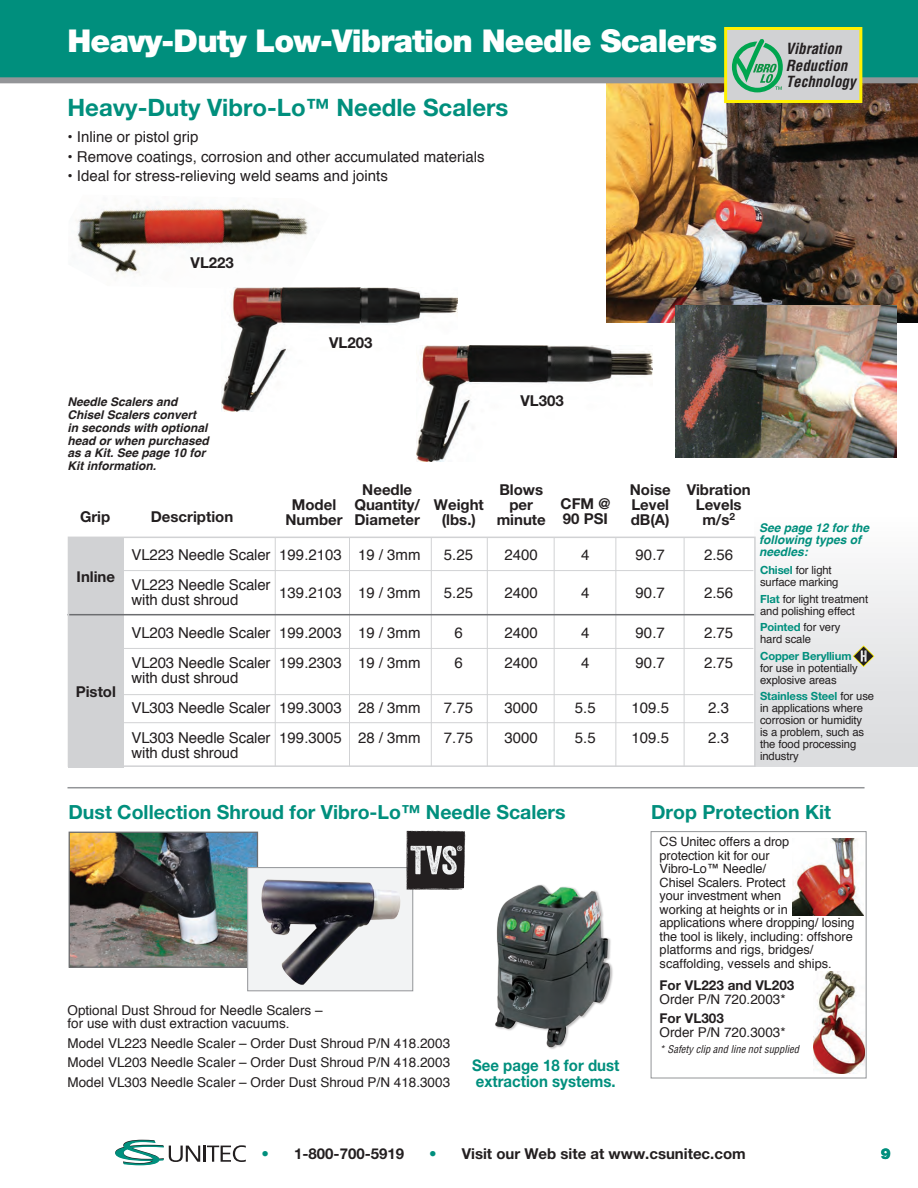
<style>
.page{position:relative;width:918px;height:1188px;background:#fff}
.page>*{position:absolute;margin:0;border:0;box-sizing:border-box;transform-origin:0 0}
.t1{font:900 31.5px "Helvetica Neue";letter-spacing:-.025em;color:#fff}
.t2{font:900 30.75px "Helvetica Neue";letter-spacing:-.015em;color:#fff}
.t3{font:700 24px "Helvetica Neue";color:#008f7d}
.t4{font:700 19.5px "Helvetica Neue";color:#008f7d}
.t5{font:700 16.05px/16px "Helvetica Neue";color:#008f7d;scale:.94 1}
.t6{font:15px/30px "Helvetica";color:#231f20}
.t7{font:700 15px/15px "Helvetica Neue";color:#231f20;text-align:center}
.t8{font:italic 700 condensed 15px/16.5px "Helvetica";color:#231f20}
.t9{font:900 15px "Helvetica Neue";color:#008f7d}
.t10{font:13.5px/19.5px "Helvetica";color:#231f20}
.t11{font:700 13.5px "Helvetica Neue";color:#231f20}
.t12{font:12.75px/13.5px "Helvetica";letter-spacing:-.01em;color:#231f20}
.t13{font:italic 700 12px/12.8px "Helvetica";color:#231f20}
.t14{font:italic 700 12px/12px "Helvetica";color:#008f7d}
.t15{font:11.25px/12px "Helvetica";letter-spacing:-.01em;color:#231f20}
.t16{font:700 11.25px "Helvetica Neue";letter-spacing:-.01em;color:#008f7d}
.t17{font:italic condensed 10.5px "Helvetica";color:#231f20}
.s1{font-family:"Helvetica Neue";font-weight:700;color:#008f7d}
.s2{font-family:"Helvetica";font-weight:400;color:#231f20}
.s3{color:#008f7d}
</style>
<div class="page">
<hr style="left:203px;top:1146px;width:3px;height:16px;background:#231f20">
<svg style="left:207px;top:1145px;width:39px;height:17px"></svg>
<svg style="left:115px;top:1140px;width:85px;height:25px"></svg>
<hr style="left:0;top:301px;width:1px;height:225px;background:#f0e1c6">
<img style="left:0;top:83px;width:1px;height:278px">
<img style="left:606px;top:83px;width:312px;height:240px">
<div style="left:754px;top:515px;width:164px;height:252px;background:linear-gradient(to bottom,#fcfcfc,#d8d9dc)"></div>
<img style="left:76px;top:201px;width:233px;height:74px">
<hr style="left:76px;top:722px;width:677px;height:1px;background:#d1d2d4">
<hr style="left:76px;top:648px;width:677px;height:1px;background:#d1d2d4">
<hr style="left:76px;top:694px;width:677px;height:1px;background:#d1d2d4">
<div style="left:68px;top:614px;width:55px;height:153px;background:#d1d2d4"></div>
<hr style="left:684px;top:537px;width:1px;height:229px;background:#d1d2d4">
<hr style="left:615px;top:537px;width:1px;height:229px;background:#d1d2d4">
<hr style="left:554px;top:537px;width:1px;height:229px;background:#d1d2d4">
<hr style="left:487px;top:537px;width:1px;height:229px;background:#d1d2d4">
<hr style="left:431px;top:537px;width:1px;height:229px;background:#d1d2d4">
<hr style="left:349px;top:537px;width:1px;height:229px;background:#d1d2d4">
<hr style="left:275px;top:537px;width:1px;height:229px;background:#d1d2d4">
<div style="left:68px;top:537px;width:55px;height:78px;background:#d1d2d4"></div>
<hr style="left:76px;top:570px;width:677px;height:1px;background:#d1d2d4">
<hr style="left:68px;top:614px;width:687px;height:1px;background:#6c6d70">
<div style="left:68px;top:537px;width:688px;height:230px;border:2px solid #d1d2d4"></div>
<img style="left:71px;top:834px;width:185px;height:132px">
<div style="left:69px;top:832px;width:189px;height:136px;border:1px solid #6c6d70"></div>
<img style="left:222px;top:287px;width:236px;height:124px">
<img style="left:417px;top:346px;width:236px;height:115px">
<div style="left:651px;top:831px;width:216px;height:247px;border:1px solid #939598"></div>
<img style="left:793px;top:839px;width:71px;height:76px">
<img style="left:813px;top:971px;width:51px;height:103px">
<img style="left:495px;top:884px;width:118px;height:165px">
<hr style="left:68px;top:787px;width:797px;height:1px;background:#939598">
<img style="left:675px;top:306px;width:221px;height:152px">
<div style="left:248px;top:868px;width:165px;height:123px;background:#f2f3f4"></div>
<img style="left:261px;top:879px;width:140px;height:106px">
<div style="left:247px;top:867px;width:166px;height:124px;border:1px solid #939598"></div>
<div style="left:0;top:0;width:918px;height:81px;background:#008f7d"></div>
<svg style="left:853px;top:645px;width:21px;height:22px"></svg>
<svg style="left:406px;top:831px;width:60px;height:60px;background:#595657"></svg>
<div style="left:0;top:77px;width:918px;height:6px;background:#939598"></div>
<div style="left:724px;top:27px;width:138px;height:76px;background:#d1d2d4;border:3px solid #fff101"></div>
<svg style="left:732px;top:39px;width:51px;height:53px"></svg>
<h2 class="t2" style="left:70px;top:22px;width:622px">Pneumatic Hand-Held Scaling Hammers</h2>
<h1 class="t1" style="left:68px;top:22px;width:651px">Heavy-Duty Low-Vibration Needle Scalers</h1>
<h3 class="t3" style="left:68px;top:93px;width:442px">Heavy-Duty Vibro-Lo™ Needle Scalers</h3>
<p class="t6" style="left:68px;top:122px;width:133px">• Inline or pistol grip</p>
<p class="t6" style="left:68px;top:142px;width:419px">• Remove coatings, corrosion and other accumulated materials</p>
<p class="t6" style="left:68px;top:162px;width:322px">• Ideal for stress-relieving weld seams and joints</p>
<p class="t8" style="left:786px;top:40px;width:71px">Vibration<br>Reduction<br>Technology</p>
<p class="t7" style="left:191px;top:255px;width:45px">VL223</p>
<p class="t7" style="left:329px;top:334px;width:45px">VL203</p>
<p class="t13" style="left:68px;top:396px;width:143px">Needle Scalers and<br>Chisel Scalers convert in seconds with optional head or when purchased as a Kit. See page 10 for<br>Kit information.</p>
<p class="t7" style="left:80px;top:509px;width:32px">Grip</p>
<p class="t7" style="left:151px;top:509px;width:84px">Description</p>
<p class="t7" style="left:77px;top:569px;width:40px">Inline</p>
<p class="t7" style="left:76px;top:683px;width:42px">Pistol</p>
<p class="t6" style="left:132px;top:540px;width:141px">VL223 Needle Scaler<br>VL223 Needle Scaler</p>
<p class="t6" style="left:132px;top:585px;width:108px">with dust shroud</p>
<p class="t6" style="left:132px;top:618px;width:141px">VL203 Needle Scaler<br>VL203 Needle Scaler</p>
<p class="t6" style="left:132px;top:663px;width:141px">with dust shroud<br>VL303 Needle Scaler<br>VL303 Needle Scaler</p>
<p class="t6" style="left:132px;top:738px;width:108px">with dust shroud</p>
<p class="t7" style="left:285px;top:497px;width:59px">Model<br>Number</p>
<p class="t6" style="left:279px;top:540px;width:64px">199.2103</p>
<p class="t6" style="left:279px;top:578px;width:64px">139.2103</p>
<p class="t6" style="left:279px;top:618px;width:64px">199.2003<br>199.2303</p>
<p class="t6" style="left:279px;top:693px;width:64px">199.3003<br>199.3005</p>
<p class="t7" style="left:354px;top:482px;width:67px">Needle<br>Quantity/<br>Diameter</p>
<p class="t6" style="left:358px;top:540px;width:64px">19 / 3mm</p>
<p class="t6" style="left:358px;top:578px;width:64px">19 / 3mm</p>
<p class="t6" style="left:358px;top:618px;width:64px">19 / 3mm<br>19 / 3mm</p>
<p class="t6" style="left:358px;top:693px;width:64px">28 / 3mm<br>28 / 3mm</p>
<p class="t7" style="left:434px;top:497px;width:51px">Weight (lbs.)</p>
<p class="t6" style="left:444px;top:540px;width:31px">5.25</p>
<p class="t6" style="left:444px;top:578px;width:31px">5.25</p>
<p class="t6" style="left:454px;top:618px;width:10px">6<br>6</p>
<p class="t6" style="left:444px;top:693px;width:31px">7.75<br>7.75</p>
<p class="t7" style="left:520px;top:393px;width:45px">VL303</p>
<p class="t7" style="left:497px;top:482px;width:51px">Blows per minute</p>
<p class="t6" style="left:505px;top:540px;width:35px">2400</p>
<p class="t6" style="left:505px;top:578px;width:35px">2400</p>
<p class="t6" style="left:505px;top:618px;width:35px">2400<br>2400</p>
<p class="t6" style="left:505px;top:693px;width:35px">3000<br>3000</p>
<p class="t7" style="left:561px;top:495px;width:51px;text-align:left">CFM @<br>90 PSI</p>
<p class="t6" style="left:581px;top:540px;width:10px">4</p>
<p class="t6" style="left:581px;top:578px;width:10px">4</p>
<p class="t6" style="left:581px;top:618px;width:10px">4<br>4</p>
<p class="t6" style="left:575px;top:693px;width:22px">5.5<br>5.5</p>
<p class="t7" style="left:630px;top:482px;width:42px;text-align:justify">Noise Level dB(A)</p>
<p class="t7" style="left:687px;top:482px;width:66px">Vibration<br>Levels m/s<sup>2</sup></p>
<p class="t6" style="left:636px;top:540px;width:31px">90.7</p>
<p class="t6" style="left:636px;top:578px;width:31px">90.7</p>
<p class="t6" style="left:636px;top:618px;width:31px">90.7<br>90.7</p>
<p class="t6" style="left:631px;top:693px;width:39px">109.5<br>109.5</p>
<p class="t6" style="left:704px;top:540px;width:31px">2.56</p>
<p class="t6" style="left:704px;top:578px;width:31px">2.56</p>
<p class="t6" style="left:704px;top:618px;width:31px">2.75<br>2.75</p>
<p class="t6" style="left:708px;top:693px;width:22px">2.3<br>2.3</p>
<p class="t14" style="left:759px;top:522px;width:112px">See page 12 for the following types of needles:</p>
<p class="t15" style="left:760px;top:565px;width:80px"><span class="s1">Chisel</span> for light surface marking</p>
<p class="t15" style="left:760px;top:593px;width:110px"><span class="s1">Flat</span> for light treatment and polishing effect</p>
<p class="t16" style="left:760px;top:620px;width:82px">Pointed <span class="s2">for very</span></p>
<p class="t15" style="left:760px;top:634px;width:52px">hard scale</p>
<p class="t16" style="left:760px;top:649px;width:93px">Copper Beryllium</p>
<p class="t15" style="left:760px;top:662px;width:99px">for use in potentially explosive areas</p>
<p class="t16" style="left:760px;top:689px;width:115px">Stainless Steel <span class="s2">for use</span></p>
<p class="t15" style="left:760px;top:703px;width:106px">in applications where corrosion or humidity is a problem, such as the food processing industry</p>
<h3 class="t4" style="left:69px;top:800px;width:499px">Dust Collection Shroud for Vibro-Lo™ Needle Scalers</h3>
<p class="t10" style="left:68px;top:1003px;width:257px;line-height:13.5px">Optional Dust Shroud for Needle Scalers – for use with dust extraction vacuums.</p>
<p class="t10" style="left:68px;top:1033px;width:384px;text-align:justify">Model VL223 Needle Scaler – Order Dust Shroud P/N 418.2003<br>Model VL203 Needle Scaler – Order Dust Shroud P/N 418.2003<br>Model VL303 Needle Scaler – Order Dust Shroud P/N 418.3003</p>
<p class="t5" style="left:472px;top:1057px;width:158px">See page 18 for dust extraction systems.</p>
<h3 class="t4" style="left:651px;top:800px;width:181px">Drop Protection Kit</h3>
<p class="t12" style="left:660px;top:836px;width:196px">CS Unitec offers a drop<br>protection kit for our<br>Vibro-Lo™ Needle/<br>Chisel Scalers. Protect<br>your investment when<br>working at heights or in applications where dropping/ losing the tool is likely, including: offshore platforms and rigs, bridges/ scaffolding, vessels and ships.</p>
<p class="t11" style="left:660px;top:977px;width:136px">For VL223 and VL203</p>
<p class="t10" style="left:660px;top:990px;width:128px">Order P/N 720.2003*</p>
<p class="t11" style="left:660px;top:1010px;width:66px">For VL303</p>
<p class="t10" style="left:660px;top:1023px;width:128px">Order P/N 720.3003*</p>
<p class="t17" style="left:660px;top:1043px;width:141px">* Safety clip and line not supplied</p>
<p class="t7" style="left:262px;top:1146px;width:144px"><span class="s3">•</span> 1-800-700-5919</p>
<p class="t7" style="left:429px;top:1146px;width:318px"><span class="s3">•</span> Visit our Web site at www.csunitec.com</p>
<p class="t9" style="left:881px;top:1145px;width:12px">9</p>
</div>
